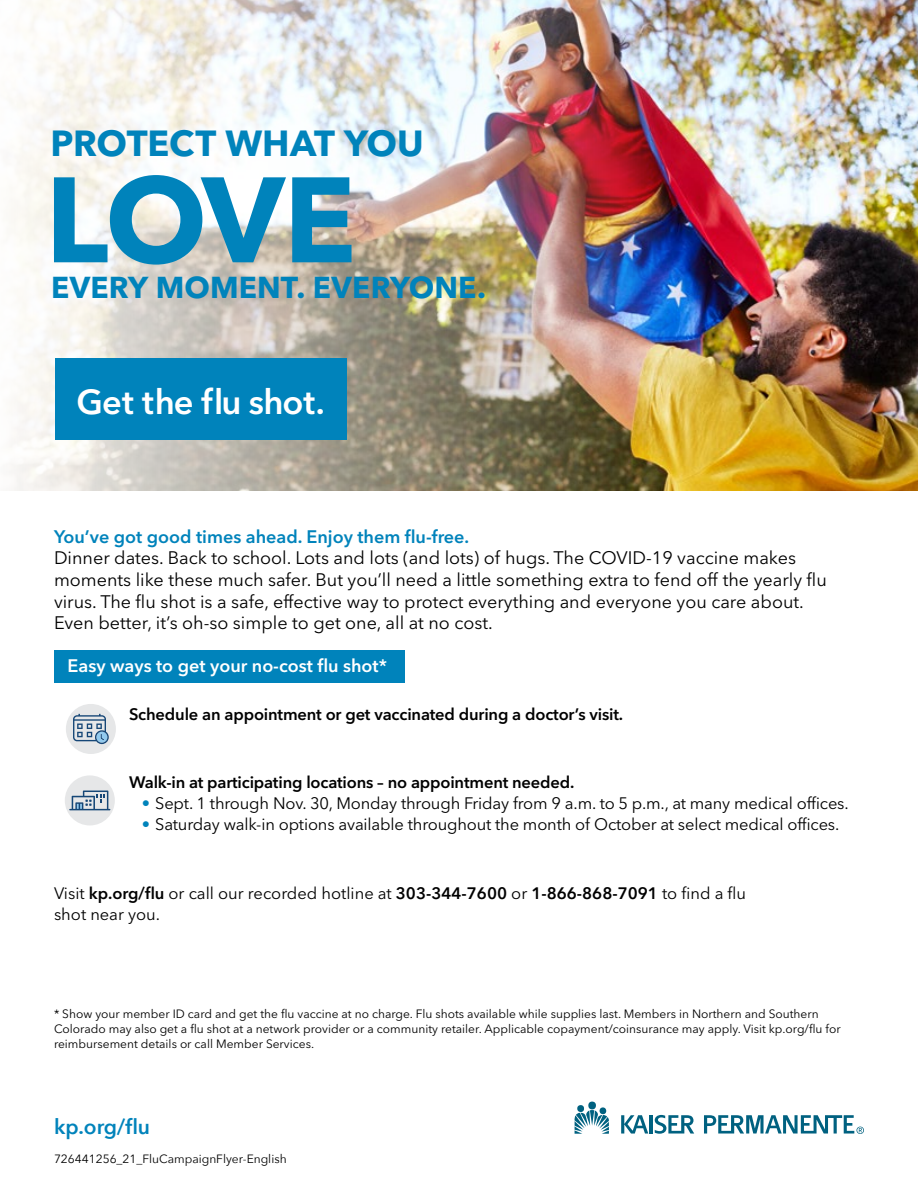
<style>
.page{position:relative;width:918px;height:1188px;background:#fff}
.page>*{position:absolute;margin:0;border:0;box-sizing:border-box;transform-origin:0 0}
.t1{font:700 120px "Avenir Next LT Pro";color:#0083bb}
.t2{font:700 36px "Avenir Next LT Pro";letter-spacing:-.005em;color:#0083bb}
.KP_Body{font:600 34.5px "Avenir Next LT Pro";letter-spacing:-.02em;color:#fff}
.t3{font:700 30px "Avenir Next LT Pro";letter-spacing:.005em;color:#0083bb}
.t4{font:600 21px "Avenir Next";color:#0083bb}
.t5{font:18px/21.6px "Avenir Next LT Pro";color:#000}
.t6{font:600 18px "Avenir Next LT Pro";color:#0083bb}
.t7{font:600 18px "Avenir Next LT Pro";color:#fff}
.t8{font:16.5px/21px "Avenir Next LT Pro";letter-spacing:-.01em;color:#000}
.t9{font:600 16.5px "Avenir Next LT Pro";letter-spacing:-.01em;color:#000}
.t10{font:12px/15px "Avenir Next LT Pro";color:#000}
.t11{font:12px "Avenir Next";color:#000}
.s1{color:#0083bb}
.s2{font-weight:600}
</style>
<div class="page">
<img style="left:11px;top:0;width:907px;height:490px">
<div style="left:54px;top:650px;width:351px;height:33px;background:#0083bb"></div>
<div style="left:65px;top:775px;width:50px;height:50px;background:#e6e7e8;border-radius:50%"></div>
<svg style="left:69px;top:791px;width:41px;height:19px"></svg>
<svg style="left:575px;top:1105px;width:34px;height:29px"></svg>
<div style="left:588px;top:1102px;width:8px;height:7px;background:#006180;border-radius:50%"></div>
<hr style="left:649px;top:1115px;width:3px;height:19px;background:#006180">
<svg style="left:621px;top:1115px;width:27px;height:19px"></svg>
<svg style="left:655px;top:1115px;width:39px;height:19px"></svg>
<svg style="left:704px;top:1115px;width:160px;height:19px"></svg>
<div style="left:55px;top:359px;width:291px;height:81px;background:#0083bb"></div>
<div style="left:66px;top:704px;width:50px;height:50px;background:#e6e7e8;border-radius:50%"></div>
<svg style="left:73px;top:714px;width:36px;height:30px"></svg>
<p class="t2" style="left:51px;top:121px;width:375px">PROTECT WHAT YOU</p>
<p class="t1" style="left:45px;top:147px;width:313px">LOVE</p>
<p class="t3" style="left:51px;top:269px;width:437px">EVERY MOMENT. EVERYONE.</p>
<p class="KP_Body" style="left:76px;top:381px;width:250px">Get the flu shot.</p>
<p class="t6" style="left:54px;top:526px;width:417px">You’ve got good times ahead. Enjoy them flu-free.</p>
<p class="t5" style="left:54px;top:547px;width:774px">Dinner dates. Back to school. Lots and lots (and lots) of hugs. The COVID-19 vaccine makes moments like these much safer. But you’ll need a little something extra to fend off the yearly flu virus. The flu shot is a safe, effective way to protect everything and everyone you care about.<br>Even better, it’s oh-so simple to get one, all at no cost.</p>
<p class="t7" style="left:68px;top:655px;width:321px">Easy ways to get your no-cost flu shot*</p>
<p class="t9" style="left:129px;top:704px;width:496px">Schedule an appointment or get vaccinated during a doctor’s visit.</p>
<p class="t9" style="left:129px;top:772px;width:447px">Walk-in at participating locations – no appointment needed.</p>
<p class="t8" style="left:142px;top:793px;width:709px"><span class="s1">•</span> Sept. 1 through Nov. 30, Monday through Friday from 9 a.m. to 5 p.m., at many medical offices.</p>
<p class="t8" style="left:142px;top:814px;width:699px"><span class="s1">•</span> Saturday walk-in options available throughout the month of October at select medical offices.</p>
<p class="t8" style="left:54px;top:883px;width:694px">Visit <span class="s2">kp.org/flu</span> or call our recorded hotline at <span class="s2">303-344-7600</span> or <span class="s2">1-866-868-7091</span> to find a flu shot near you.</p>
<p class="t10" style="left:54px;top:1007px;width:788px">* Show your member ID card and get the flu vaccine at no charge. Flu shots available while supplies last. Members in Northern and Southern<br>Colorado may also get a flu shot at a network provider or a community retailer. Applicable copayment/coinsurance may apply. Visit kp.org/flu for reimbursement details or call Member Services.</p>
<p class="t4" style="left:54px;top:1109px;width:98px">kp.org/flu</p>
<p class="t11" style="left:54px;top:1149px;width:234px">726441256_21_FluCampaignFlyer-English</p>
</div>
